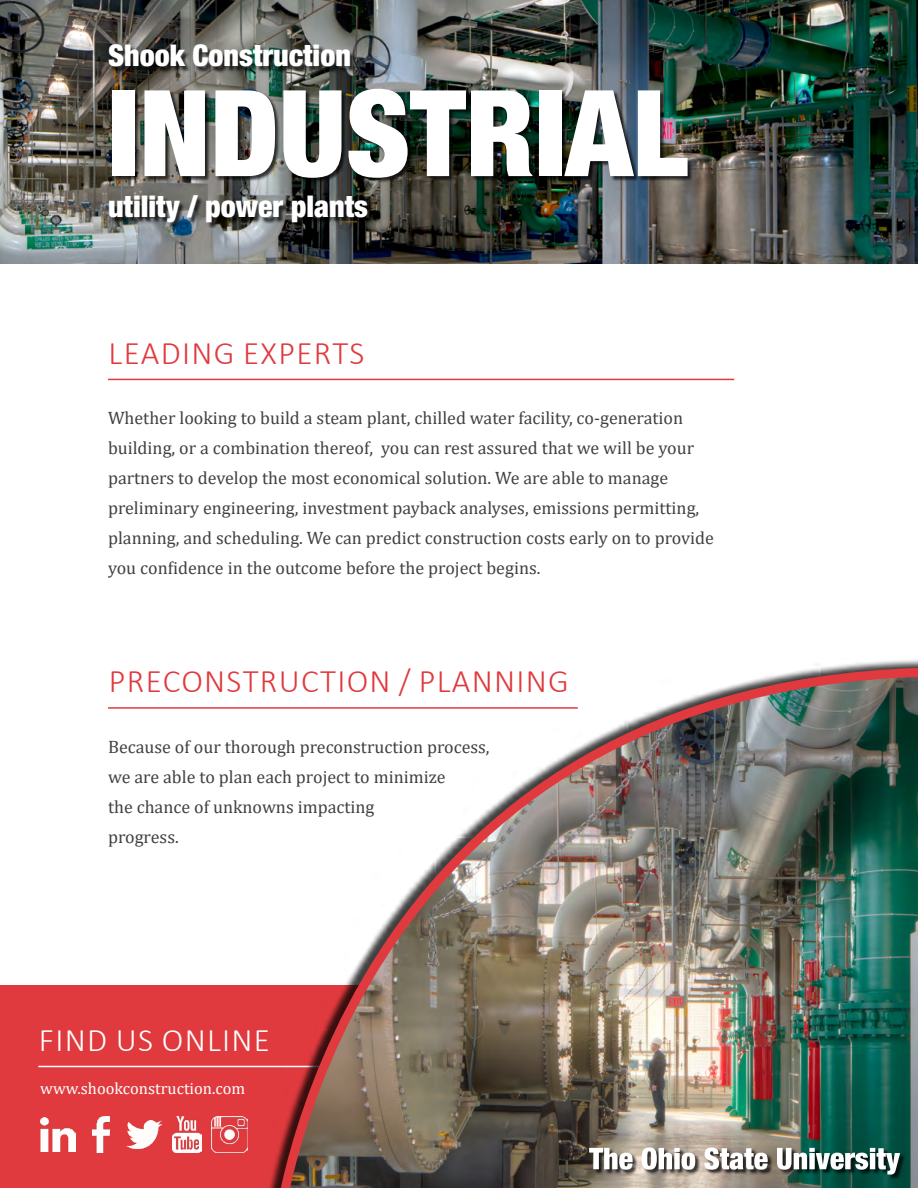
<style>
.page{position:relative;width:918px;height:1188px;background:#fff}
.page>*{position:absolute;margin:0;border:0;box-sizing:border-box;transform-origin:0 0}
.t1{font:900 condensed 120px "Helvetica Neue";color:#fff}
.t2{font:300 33px "Calibri";letter-spacing:.04em;color:#e03a3e}
.t3{font:300 33px "Calibri";letter-spacing:.04em;color:#fff}
.t4{font:900 condensed 30px "Helvetica Neue";color:#fff}
.t5{font:18px/30px "Cambria";color:#414042}
.t6{font:16.5px "Cambria";color:#fff}
</style>
<div class="page">
<div style="left:0;top:986px;width:472px;height:202px;background:#e03a3e"></div>
<hr style="left:38px;top:1066px;width:687px;height:1px;background:#fff">
<img style="left:40px;top:1117px;width:36px;height:35px">
<img style="left:92px;top:1117px;width:18px;height:35px">
<img style="left:126px;top:1120px;width:36px;height:29px">
<img style="left:172px;top:1117px;width:30px;height:35px">
<img style="left:212px;top:1117px;width:36px;height:35px">
<img style="left:0;top:0;width:918px;height:264px">
<div style="left:260px;top:658px;width:658px;height:530px;background:#000;opacity:.75"></div>
<img style="left:268px;top:663px;width:650px;height:525px">
<div style="left:114px;top:90px;width:579px;height:94px;background:#000;opacity:.75"></div>
<div style="left:110px;top:197px;width:263px;height:31px;background:#000;opacity:.75"></div>
<div style="left:590px;top:1148px;width:316px;height:32px;background:#000;opacity:.75"></div>
<svg style="left:589px;top:1147px;width:311px;height:28px"></svg>
<div style="left:109px;top:46px;width:247px;height:28px;background:#000;opacity:.75"></div>
<hr style="left:108px;top:379px;width:626px;height:1px;background:#e03a3e">
<hr style="left:108px;top:707px;width:470px;height:2px;background:#e03a3e">
<h3 class="t4" style="left:108px;top:37px;width:244px">Shook Construction</h3>
<h1 class="t1" style="left:108px;top:59px;width:582px">INDUSTRIAL</h1>
<h3 class="t4" style="left:108px;top:188px;width:262px">utility / power plants</h3>
<h2 class="t2" style="left:109px;top:332px;width:257px">LEADING EXPERTS</h2>
<p class="t5" style="left:108px;top:403px;width:608px">Whether looking to build a steam plant, chilled water facility, co-generation building, or a combination thereof, you can rest assured that we will be your partners to develop the most economical solution. We are able to manage preliminary engineering, investment payback analyses, emissions permitting, planning, and scheduling. We can predict construction costs early on to provide you confidence in the outcome before the project begins.</p>
<h2 class="t2" style="left:109px;top:661px;width:462px">PRECONSTRUCTION / PLANNING</h2>
<p class="t5" style="left:108px;top:731px;width:383px">Because of our thorough preconstruction process, we are able to plan each project to minimize<br>the chance of unknowns impacting<br>progress.</p>
<h2 class="t3" style="left:39px;top:1019px;width:233px">FIND US ONLINE</h2>
<p class="t6" style="left:40px;top:1079px;width:207px">www.shookconstruction.com</p>
</div>
